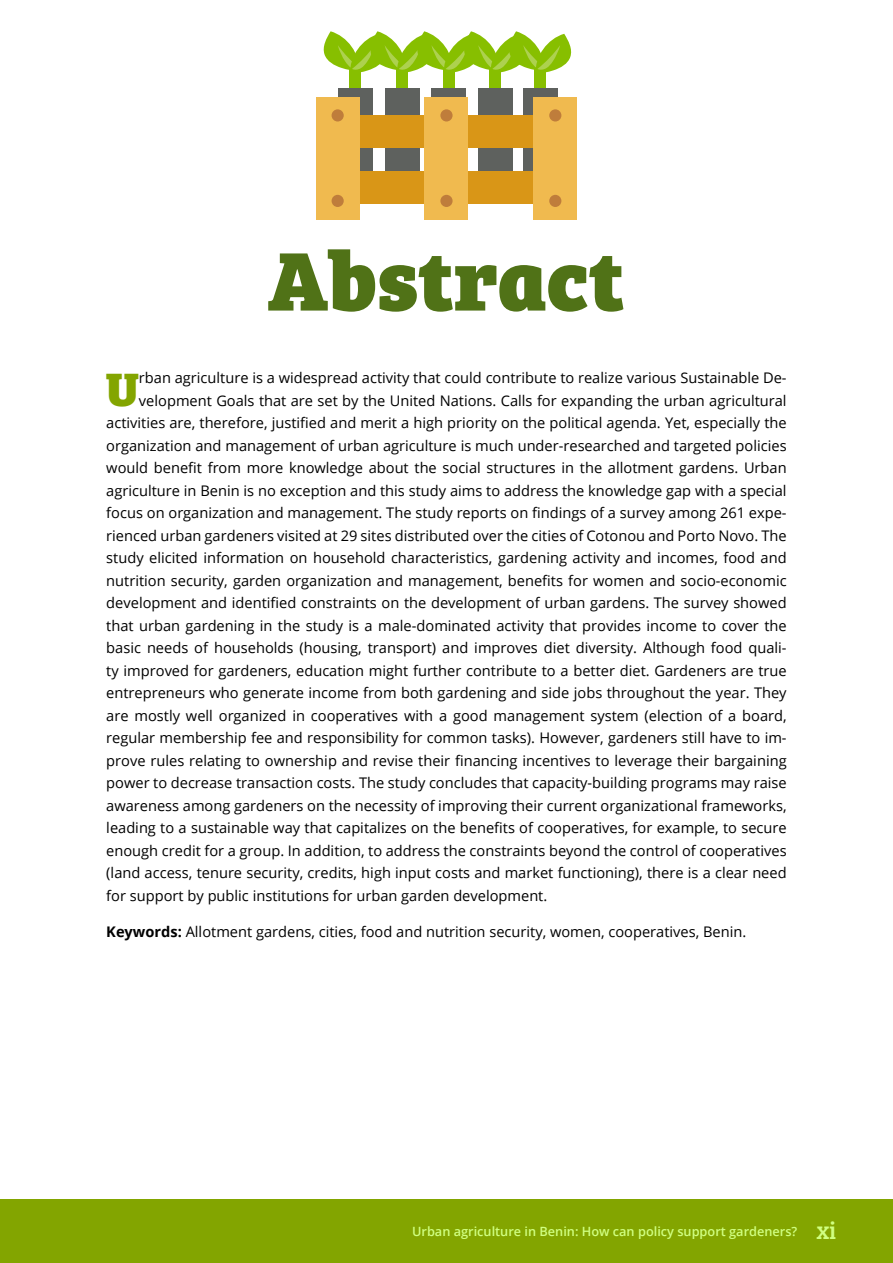
<style>
.page{position:relative;width:893px;height:1263px;background:#fff}
.page>*{position:absolute;margin:0;border:0;box-sizing:border-box;transform-origin:0 0}
.t1{font:85.8px "Bree Serif Eb";color:#507217}
.t2{font:48.45px "Bree Serif Eb";color:#83a500}
.t3{font:14.7px "Open Sans";color:#000}
.t4{font:600 12.75px "Open Sans";color:#d0ff81}
.s1{font-weight:700}
.s2{font-family:"Bree Serif";font-weight:400;font-size:24.75px}
</style>
<div class="page">
<div style="left:0;top:1199px;width:893px;height:64px;background:#83a500"></div>
<div style="left:349px;top:69px;width:12px;height:44px;background:#87bf00"></div>
<div style="left:338px;top:88px;width:35px;height:89px;background:#5e615e"></div>
<div style="left:396px;top:69px;width:12px;height:44px;background:#87bf00"></div>
<div style="left:385px;top:88px;width:34px;height:89px;background:#5e615e"></div>
<div style="left:443px;top:69px;width:11px;height:44px;background:#87bf00"></div>
<div style="left:432px;top:88px;width:34px;height:89px;background:#5e615e"></div>
<div style="left:489px;top:69px;width:12px;height:44px;background:#87bf00"></div>
<div style="left:478px;top:88px;width:35px;height:89px;background:#5e615e"></div>
<div style="left:535px;top:69px;width:11px;height:44px;background:#87bf00"></div>
<svg style="left:323px;top:31px;width:249px;height:43px"></svg>
<div style="left:523px;top:88px;width:35px;height:89px;background:#5e615e"></div>
<div style="left:328px;top:115px;width:239px;height:33px;background:#d99617"></div>
<div style="left:328px;top:171px;width:239px;height:32px;background:#d99617"></div>
<div style="left:316px;top:98px;width:43px;height:122px;background:#f0ba4f"></div>
<div style="left:425px;top:98px;width:43px;height:122px;background:#f0ba4f"></div>
<div style="left:534px;top:98px;width:43px;height:122px;background:#f0ba4f"></div>
<div style="left:332px;top:109px;width:12px;height:13px;background:#bf7d3b;border-radius:50%"></div>
<div style="left:332px;top:195px;width:12px;height:12px;background:#bf7d3b;border-radius:50%"></div>
<div style="left:440px;top:109px;width:13px;height:13px;background:#bf7d3b;border-radius:50%"></div>
<div style="left:440px;top:195px;width:13px;height:12px;background:#bf7d3b;border-radius:50%"></div>
<div style="left:549px;top:109px;width:12px;height:13px;background:#bf7d3b;border-radius:50%"></div>
<div style="left:549px;top:195px;width:12px;height:12px;background:#bf7d3b;border-radius:50%"></div>
<h1 class="t1" style="left:268px;top:212px;width:359px">Abstract</h1>
<h2 class="t2" style="left:106px;top:350px;width:35px">U</h2>
<p class="t3" style="left:139px;top:368px;width:649px">rban agriculture is a widespread activity that could contribute to realize various Sustainable De-</p>
<p class="t3" style="left:139px;top:390px;width:649px">velopment Goals that are set by the United Nations. Calls for expanding the urban agricultural</p>
<p class="t3" style="left:106px;top:413px;width:682px">activities are, therefore, justified and merit a high priority on the political agenda. Yet, especially the</p>
<p class="t3" style="left:106px;top:435px;width:682px">organization and management of urban agriculture is much under-researched and targeted policies</p>
<p class="t3" style="left:106px;top:458px;width:682px">would benefit from more knowledge about the social structures in the allotment gardens. Urban</p>
<p class="t3" style="left:106px;top:480px;width:682px">agriculture in Benin is no exception and this study aims to address the knowledge gap with a special</p>
<p class="t3" style="left:106px;top:503px;width:682px">focus on organization and management. The study reports on findings of a survey among 261 expe-</p>
<p class="t3" style="left:106px;top:525px;width:682px">rienced urban gardeners visited at 29 sites distributed over the cities of Cotonou and Porto Novo. The</p>
<p class="t3" style="left:106px;top:548px;width:682px">study elicited information on household characteristics, gardening activity and incomes, food and</p>
<p class="t3" style="left:106px;top:570px;width:682px">nutrition security, garden organization and management, benefits for women and socio-economic</p>
<p class="t3" style="left:106px;top:593px;width:682px">development and identified constraints on the development of urban gardens. The survey showed</p>
<p class="t3" style="left:106px;top:615px;width:682px">that urban gardening in the study is a male-dominated activity that provides income to cover the</p>
<p class="t3" style="left:106px;top:638px;width:682px">basic needs of households (housing, transport) and improves diet diversity. Although food quali-</p>
<p class="t3" style="left:106px;top:660px;width:682px">ty improved for gardeners, education might further contribute to a better diet. Gardeners are true</p>
<p class="t3" style="left:106px;top:683px;width:682px">entrepreneurs who generate income from both gardening and side jobs throughout the year. They</p>
<p class="t3" style="left:106px;top:705px;width:682px">are mostly well organized in cooperatives with a good management system (election of a board,</p>
<p class="t3" style="left:106px;top:728px;width:682px">regular membership fee and responsibility for common tasks). However, gardeners still have to im-</p>
<p class="t3" style="left:106px;top:750px;width:682px">prove rules relating to ownership and revise their financing incentives to leverage their bargaining</p>
<p class="t3" style="left:106px;top:773px;width:682px">power to decrease transaction costs. The study concludes that capacity-building programs may raise</p>
<p class="t3" style="left:106px;top:795px;width:682px">awareness among gardeners on the necessity of improving their current organizational frameworks,</p>
<p class="t3" style="left:106px;top:818px;width:682px">leading to a sustainable way that capitalizes on the benefits of cooperatives, for example, to secure</p>
<p class="t3" style="left:106px;top:840px;width:682px">enough credit for a group. In addition, to address the constraints beyond the control of cooperatives</p>
<p class="t3" style="left:106px;top:863px;width:682px">(land access, tenure security, credits, high input costs and market functioning), there is a clear need</p>
<p class="t3" style="left:106px;top:885px;width:443px">for support by public institutions for urban garden development.</p>
<p class="t3" style="left:106px;top:921px;width:642px"><span class="s1">Keywords:</span> Allotment gardens, cities, food and nutrition security, women, cooperatives, Benin.</p>
<p class="t4" style="left:412px;top:1222px;width:426px">Urban agriculture in Benin: How can policy support gardeners? <span class="s2">xi</span></p>
</div>
